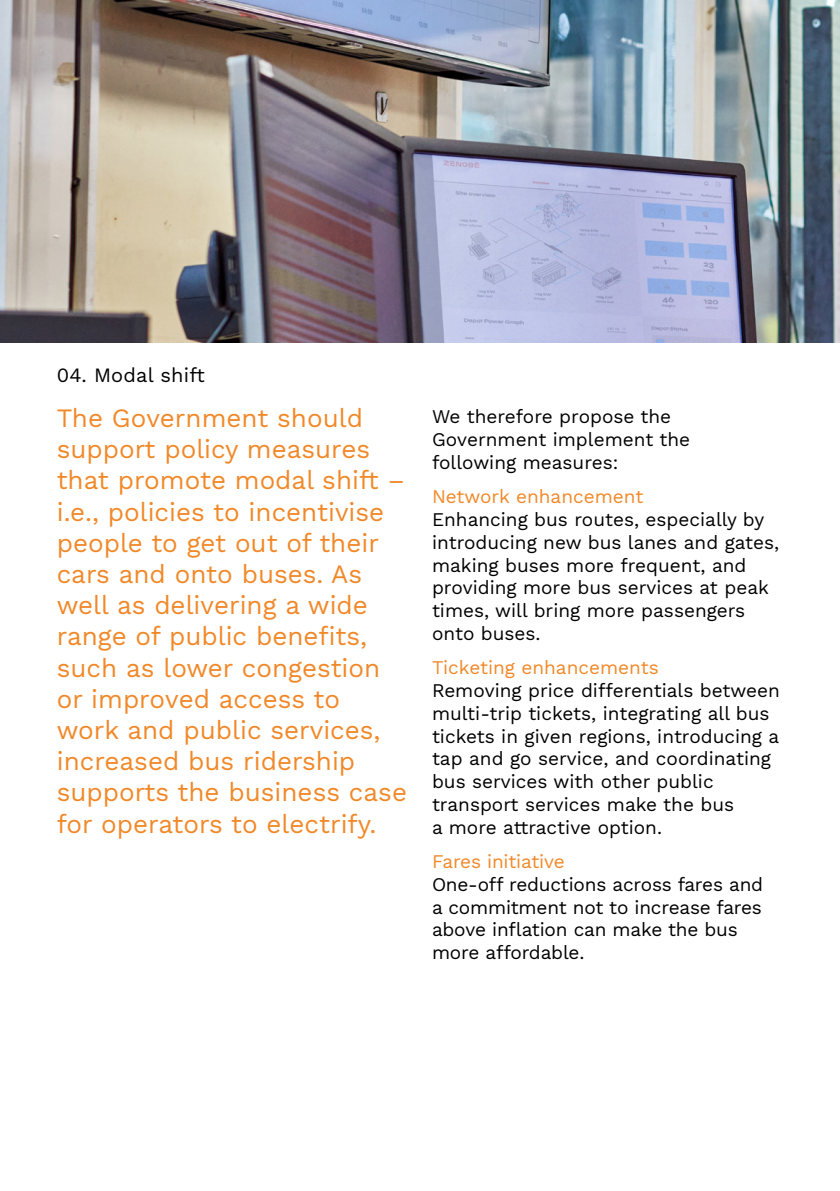
<style>
.page{position:relative;width:840px;height:1191px;background:#fff}
.page>*{position:absolute;margin:0;border:0;box-sizing:border-box;transform-origin:0 0}
.t1{font:26px/31.2px "Work Sans";color:#f18828}
.t2{font:20px "Work Sans";letter-spacing:.01em;color:#000}
.t3{font:19px/22.8px "Work Sans";color:#000}
.t4{font:19px "Work Sans";color:#f18828}
</style>
<div class="page">
<img style="left:0;top:0;width:839px;height:342px">
<p class="t2" style="left:57px;top:359px;width:149px">04. Modal shift</p>
<p class="t1" style="left:57px;top:401px;width:351px">The Government should support policy measures that promote modal shift – i.e., policies to incentivise people to get out of their cars and onto buses. As well as delivering a wide range of public benefits, such as lower congestion or improved access to work and public services, increased bus ridership supports the business case for operators to electrify.</p>
<p class="t3" style="left:432px;top:405px;width:259px">We therefore propose the<br>Government implement the following measures:</p>
<p class="t4" style="left:432px;top:482px;width:213px">Network enhancement</p>
<p class="t3" style="left:432px;top:507px;width:348px">Enhancing bus routes, especially by introducing new bus lanes and gates, making buses more frequent, and providing more bus services at peak times, will bring more passengers onto buses.</p>
<p class="t4" style="left:432px;top:653px;width:228px">Ticketing enhancements</p>
<p class="t3" style="left:432px;top:678px;width:349px">Removing price differentials between multi-trip tickets, integrating all bus tickets in given regions, introducing a tap and go service, and coordinating bus services with other public transport services make the bus<br>a more attractive option.</p>
<p class="t4" style="left:432px;top:847px;width:134px">Fares initiative</p>
<p class="t3" style="left:432px;top:872px;width:332px">One-off reductions across fares and a commitment not to increase fares above inflation can make the bus more affordable.</p>
</div>
